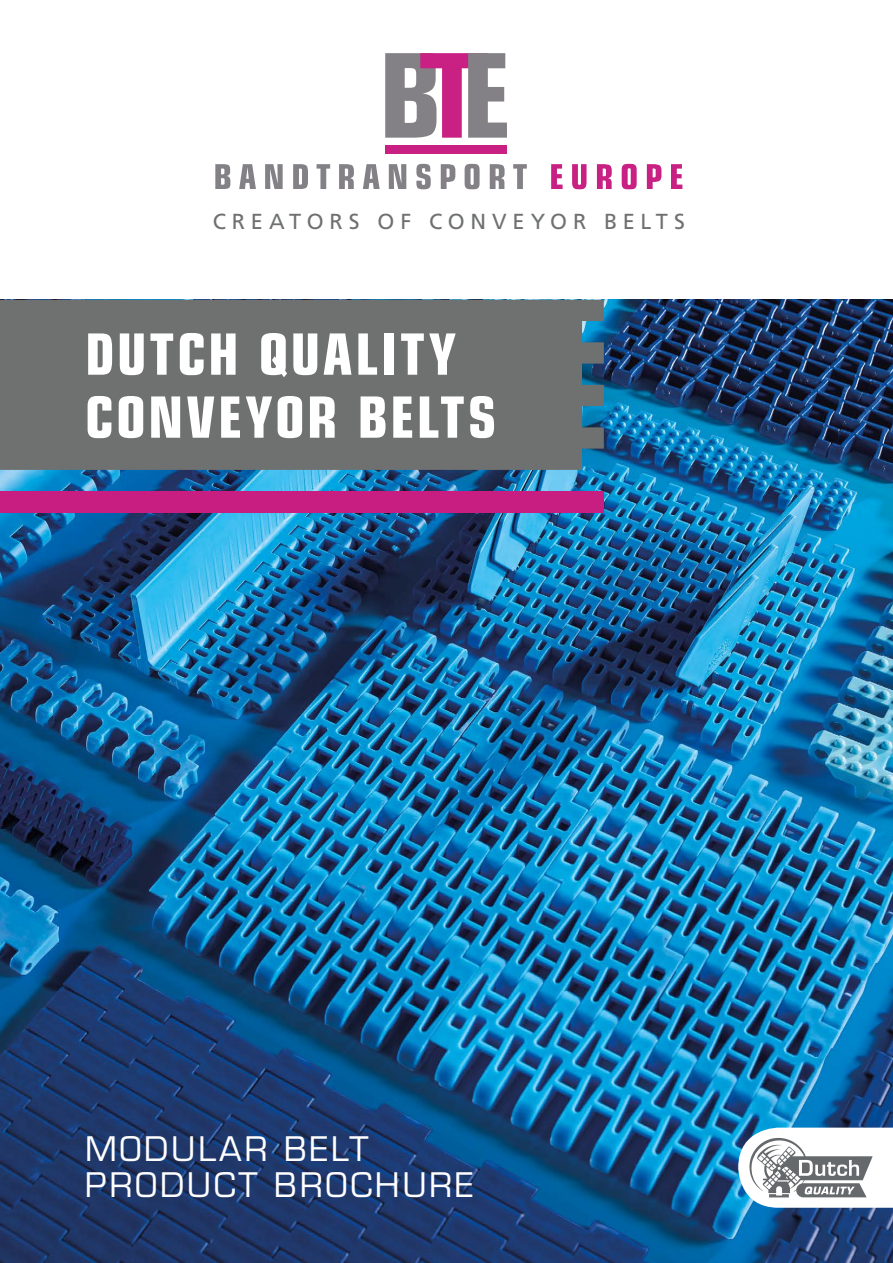
<style>
.page{position:relative;width:893px;height:1263px;background:#fff}
.page>*{position:absolute;margin:0;border:0;box-sizing:border-box;transform-origin:0 0}
.t1{font:700 condensed 57px/63px "Eurostile LT Std";letter-spacing:.045em;color:#fff}
.t2{font:33px/36px "Eurostile LT Std";letter-spacing:.08em;color:#fff}
.t3{font:21.75px "Frutiger LT Std";letter-spacing:.27em;color:#6f7171}
</style>
<div class="page">
<img style="left:0;top:300px;width:893px;height:963px">
<svg style="left:216px;top:164px;width:14px;height:25px"></svg>
<svg style="left:239px;top:164px;width:17px;height:25px"></svg>
<svg style="left:265px;top:164px;width:18px;height:25px"></svg>
<svg style="left:293px;top:164px;width:15px;height:25px"></svg>
<svg style="left:317px;top:164px;width:13px;height:25px"></svg>
<svg style="left:339px;top:164px;width:15px;height:25px"></svg>
<svg style="left:363px;top:164px;width:17px;height:25px"></svg>
<svg style="left:389px;top:164px;width:17px;height:25px"></svg>
<svg style="left:416px;top:164px;width:15px;height:25px"></svg>
<svg style="left:441px;top:164px;width:14px;height:25px"></svg>
<svg style="left:465px;top:164px;width:15px;height:25px"></svg>
<svg style="left:490px;top:164px;width:15px;height:25px"></svg>
<svg style="left:513px;top:164px;width:14px;height:25px"></svg>
<svg style="left:551px;top:164px;width:12px;height:25px"></svg>
<svg style="left:572px;top:164px;width:14px;height:25px"></svg>
<svg style="left:597px;top:164px;width:15px;height:25px"></svg>
<svg style="left:622px;top:164px;width:15px;height:25px"></svg>
<svg style="left:647px;top:164px;width:14px;height:25px"></svg>
<svg style="left:671px;top:164px;width:11px;height:25px"></svg>
<svg style="left:385px;top:53px;width:122px;height:85px"></svg>
<div style="left:385px;top:145px;width:122px;height:9px;background:#c82083"></div>
<div style="left:0;top:300px;width:604px;height:170px;background:#6f7171"></div>
<div style="left:0;top:491px;width:604px;height:21px;background:#c81e82"></div>
<svg style="left:738px;top:1127px;width:155px;height:81px"></svg>
<p class="t3" style="left:213px;top:209px;width:474px">CREATORS OF CONVEYOR BELTS</p>
<h1 class="t1" style="left:85px;top:323px;width:413px">DUTCH QUALITY<br>CONVEYOR BELTS</h1>
<p class="t2" style="left:85px;top:1131px;width:390px">MODULAR BELT<br>PRODUCT BROCHURE</p>
</div>
